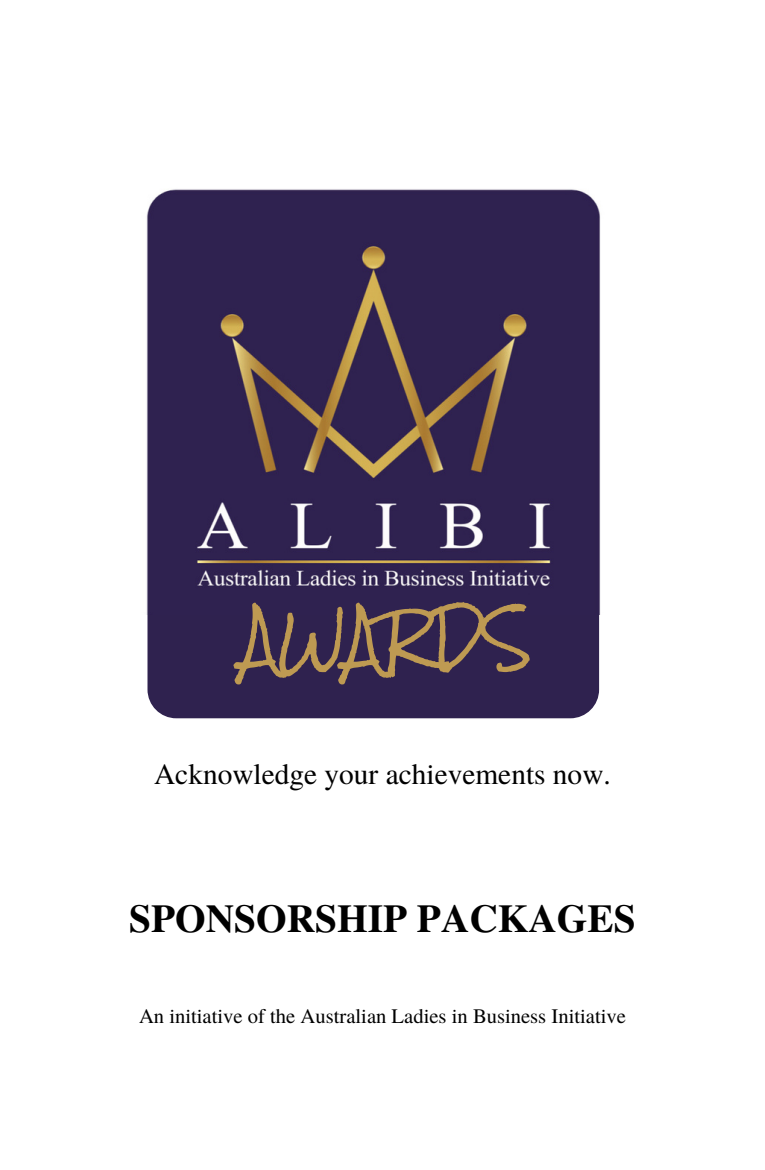
<style>
.page{position:relative;width:765px;height:1170px;background:#fff}
.page>*{position:absolute;margin:0;border:0;box-sizing:border-box;transform-origin:0 0}
.t1{font:57.38px "Rock Salt";color:#be9a52}
.t2{font:700 39.38px "Te X Gyre Termes";color:#000}
.t3{font:29.38px "Te X Gyre Termes";color:#000}
.t4{font:20.62px "Te X Gyre Termes";color:#000}
</style>
<div class="page">
<div style="left:148px;top:276px;width:451px;height:442px;background:#2f224f;border-radius:29px"></div>
<img style="left:146px;top:189px;width:455px;height:425px">
<p class="t1" style="left:242px;top:608px;width:292px">AWARDS</p>
<p class="t3" style="left:154px;top:753px;width:458px">Acknowledge your achievements now.</p>
<p class="t2" style="left:129px;top:888px;width:508px">SPONSORSHIP PACKAGES</p>
<p class="t4" style="left:139px;top:1001px;width:488px">An initiative of the Australian Ladies in Business Initiative</p>
</div>
